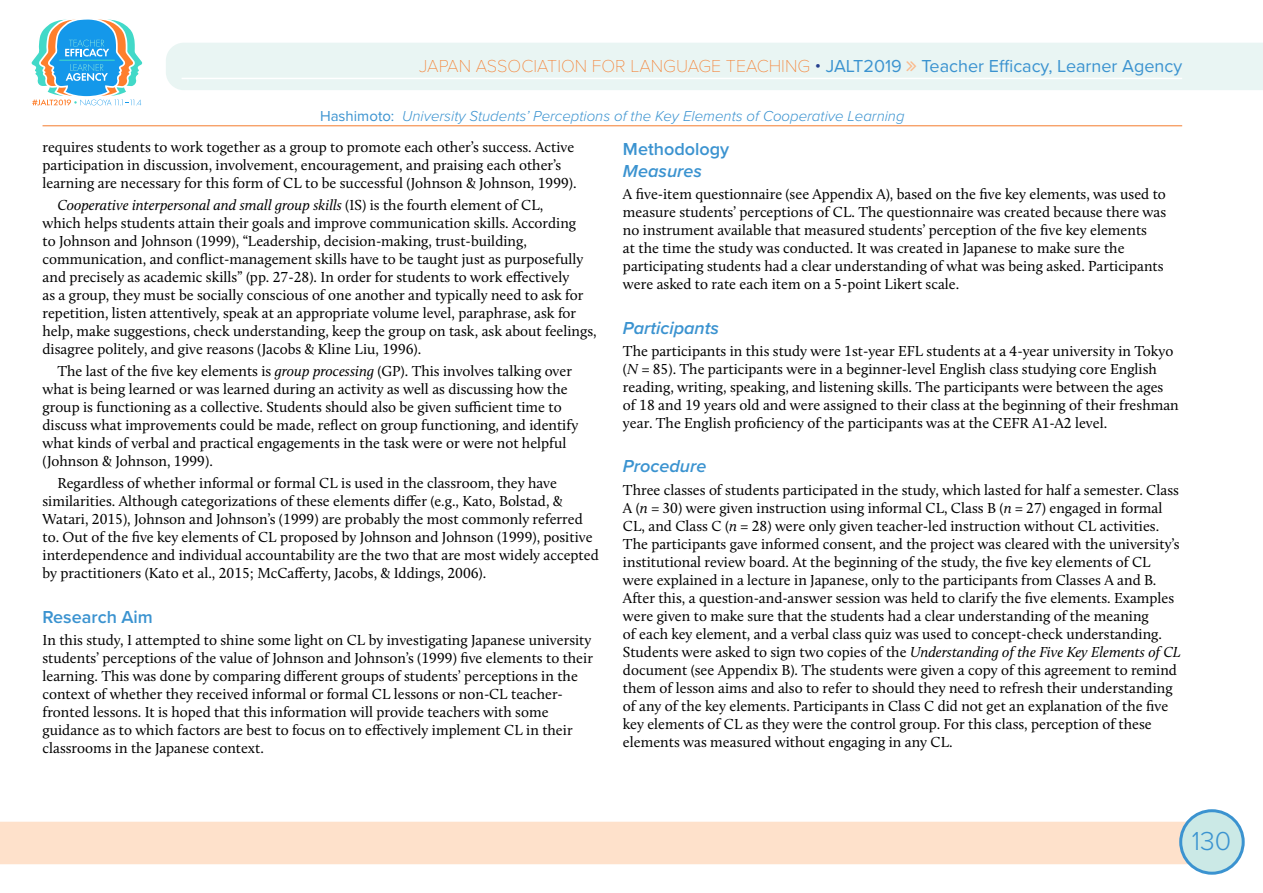
<style>
.page{position:relative;width:1263px;height:893px;background:#fff}
.page>*{position:absolute;margin:0;border:0;box-sizing:border-box;transform-origin:0 0}
.t1{font:300 27px "Proxima Nova";color:#3b93d0}
.t2{font:18px "Proxima Nova";color:#3b93d0}
.t3{font:italic 600 18px "Proxima Nova";color:#3b93d0}
.t4{font:600 18px "Proxima Nova";color:#3b93d0}
.t5{font:15px/18px "Calluna";color:#000}
.t6{font:italic 300 15px "Proxima Nova";color:#3b93d0}
.s1{font-family:"Proxima Nova T";font-weight:100;color:#f57d2e}
.s2{font-weight:300;color:#25408f}
.s3{font-weight:400;font-style:normal}
.s4{font-style:italic}
</style>
<div class="page">
<div style="left:0;top:822px;width:1190px;height:42px;background:#fee1cb"></div>
<div style="left:1181px;top:811px;width:62px;height:62px;background:#cbe9e6;border-radius:50%"></div>
<div style="left:1179px;top:809px;width:66px;height:66px;border:3px solid #3b93d0;border-radius:50%"></div>
<svg style="left:31px;top:19px;width:112px;height:87px"></svg>
<div style="left:166px;top:43px;width:1097px;height:47px;background:#e9f5f3"></div>
<hr style="left:182px;top:78px;width:1000px;height:1px;background:#fff">
<hr style="left:43px;top:126px;width:1139px;height:1px;background:#f57d2e">
<svg style="left:907px;top:61px;width:9px;height:10px"></svg>
<p class="t2" style="left:419px;top:52px;width:764px"><span class="s1">JAPAN ASSOCIATION FOR LANGUAGE TEACHING</span> <span class="s2">•</span> JALT2019 Teacher Efficacy, Learner Agency</p>
<p class="t6" style="left:320px;top:105px;width:586px"><span class="s3">Hashimoto:</span> University Students’ Perceptions of the Key Elements of Cooperative Learning</p>
<p class="t5" style="left:43px;top:137px;width:536px">requires students to work together as a group to promote each other’s success. Active participation in discussion, involvement, encouragement, and praising each other’s learning are necessary for this form of CL to be successful (Johnson &amp; Johnson, 1999).</p>
<p class="t5" style="left:43px;top:196px;width:556px;text-indent:15px"><span class="s4">Cooperative interpersonal and small group skills</span> (IS) is the fourth element of CL,<br>which helps students attain their goals and improve communication skills. According<br>to Johnson and Johnson (1999), “Leadership, decision-making, trust-building, communication, and conflict-management skills have to be taught just as purposefully and precisely as academic skills” (pp. 27-28). In order for students to work effectively<br>as a group, they must be socially conscious of one another and typically need to ask for repetition, listen attentively, speak at an appropriate volume level, paraphrase, ask for help, make suggestions, check understanding, keep the group on task, ask about feelings, disagree politely, and give reasons (Jacobs &amp; Kline Liu, 1996).</p>
<p class="t5" style="left:43px;top:362px;width:537px;text-indent:15px">The last of the five key elements is <span class="s4">group processing</span> (GP). This involves talking over what is being learned or was learned during an activity as well as discussing how the group is functioning as a collective. Students should also be given sufficient time to discuss what improvements could be made, reflect on group functioning, and identify what kinds of verbal and practical engagements in the task were or were not helpful (Johnson &amp; Johnson, 1999).</p>
<p class="t5" style="left:43px;top:474px;width:558px;text-indent:15px">Regardless of whether informal or formal CL is used in the classroom, they have similarities. Although categorizations of these elements differ (e.g., Kato, Bolstad, &amp; Watari, 2015), Johnson and Johnson’s (1999) are probably the most commonly referred to. Out of the five key elements of CL proposed by Johnson and Johnson (1999), positive interdependence and individual accountability are the two that are most widely accepted by practitioners (Kato et al., 2015; McCafferty, Jacobs, &amp; Iddings, 2006).</p>
<p class="t4" style="left:43px;top:603px;width:112px">Research Aim</p>
<p class="t5" style="left:43px;top:631px;width:552px">In this study, I attempted to shine some light on CL by investigating Japanese university students’ perceptions of the value of Johnson and Johnson’s (1999) five elements to their learning. This was done by comparing different groups of students’ perceptions in the context of whether they received informal or formal CL lessons or non-CL teacher&shy;fronted lessons. It is hoped that this information will provide teachers with some guidance as to which factors are best to focus on to effectively implement CL in their classrooms in the Japanese context.</p>
<p class="t4" style="left:623px;top:135px;width:108px">Methodology</p>
<p class="t3" style="left:623px;top:157px;width:80px">Measures</p>
<p class="t5" style="left:623px;top:185px;width:545px">A five-item questionnaire (see Appendix A), based on the five key elements, was used to measure students’ perceptions of CL. The questionnaire was created because there was no instrument available that measured students’ perception of the five key elements<br>at the time the study was conducted. It was created in Japanese to make sure the participating students had a clear understanding of what was being asked. Participants were asked to rate each item on a 5-point Likert scale.</p>
<p class="t3" style="left:623px;top:314px;width:98px">Participants</p>
<p class="t5" style="left:623px;top:342px;width:557px">The participants in this study were 1st-year EFL students at a 4-year university in Tokyo (<span class="s4">N</span> = 85). The participants were in a beginner-level English class studying core English reading, writing, speaking, and listening skills. The participants were between the ages of 18 and 19 years old and were assigned to their class at the beginning of their freshman year. The English proficiency of the participants was at the CEFR A1-A2 level.</p>
<p class="t3" style="left:623px;top:453px;width:85px">Procedure</p>
<p class="t5" style="left:623px;top:480px;width:559px">Three classes of students participated in the study, which lasted for half a semester. Class A (<span class="s4">n</span> = 30) were given instruction using informal CL, Class B (<span class="s4">n</span> = 27) engaged in formal CL, and Class C (<span class="s4">n</span> = 28) were only given teacher-led instruction without CL activities.<br>The participants gave informed consent, and the project was cleared with the university’s institutional review board. At the beginning of the study, the five key elements of CL were explained in a lecture in Japanese, only to the participants from Classes A and B.<br>After this, a question-and-answer session was held to clarify the five elements. Examples were given to make sure that the students had a clear understanding of the meaning<br>of each key element, and a verbal class quiz was used to concept-check understanding.<br>Students were asked to sign two copies of the <span class="s4">Understanding of the Five Key Elements of CL </span>document (see Appendix B). The students were given a copy of this agreement to remind them of lesson aims and also to refer to should they need to refresh their understanding of any of the key elements. Participants in Class C did not get an explanation of the five key elements of CL as they were the control group. For this class, perception of these elements was measured without engaging in any CL.</p>
<h1 class="t1" style="left:1192px;top:820px;width:41px">130</h1>
</div>
